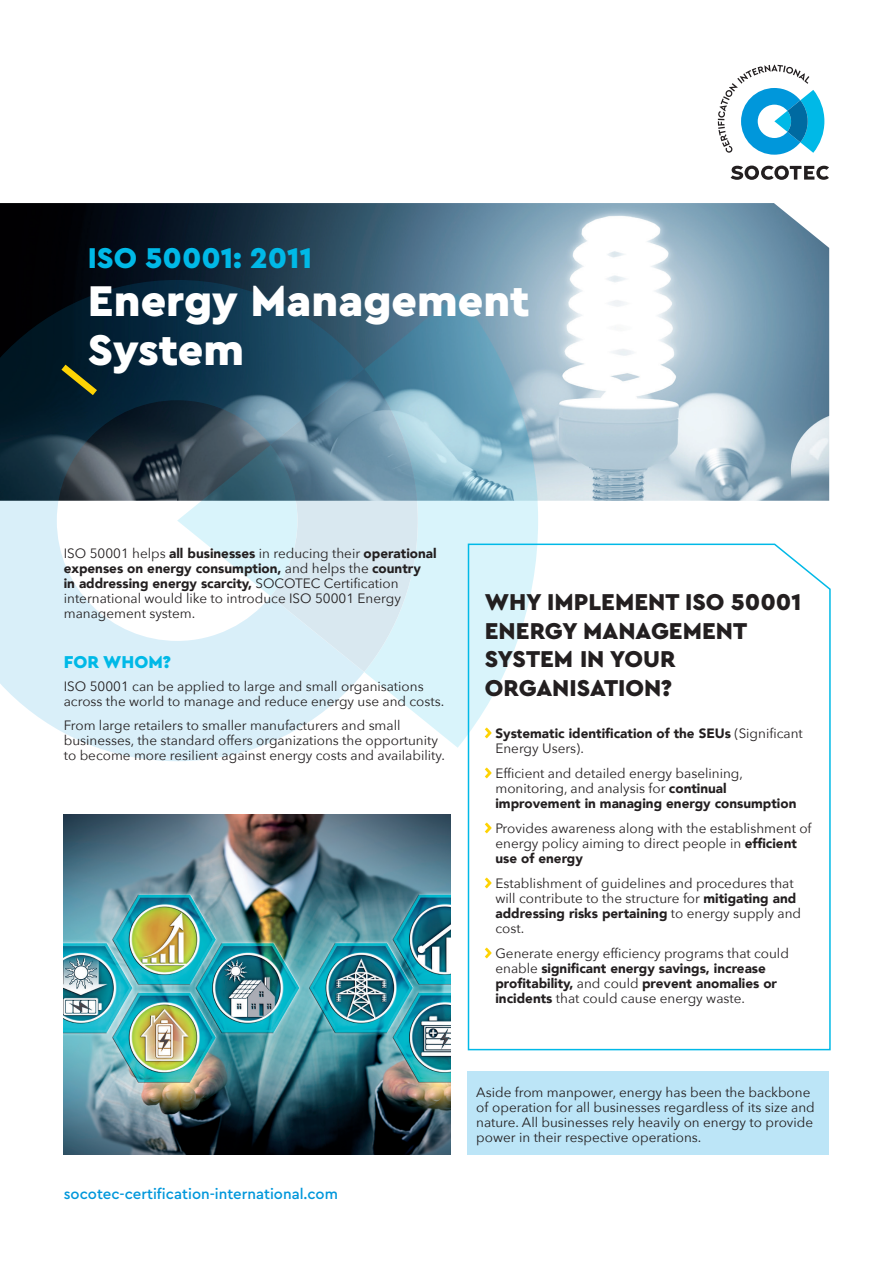
<style>
.page{position:relative;width:893px;height:1263px;background:#fff}
.page>*{position:absolute;margin:0;border:0;box-sizing:border-box;transform-origin:0 0}
.t1{font:900 45px "Cera PRO";color:#fff}
.t2{font:900 30px "Cera PRO";color:#00b9e7}
.t3{font:900 24px/28.8px "Cera PRO";color:#231f20}
.t4{font:900 18px "Cera PRO";color:#00b9e7}
.t5{font:500 15px "Cera PRO";color:#0097db}
.t6{font:13.5px/15px "Avenir Next";color:#231f20}
.t7{font:900 13.5px/15px "Avenir";color:#231f20}
.s1{font-family:"Avenir";font-weight:900}
.s2{font-family:"Avenir Next";font-weight:400}
</style>
<div class="page">
<img style="left:0;top:203px;width:829px;height:298px">
<svg style="left:0;top:280px;width:364px;height:481px"></svg>
<svg style="left:364px;top:293px;width:174px;height:455px;background:#9fc4d4"></svg>
<svg style="left:177px;top:369px;width:241px;height:303px;background:#a2bac6"></svg>
<svg style="left:731px;top:166px;width:98px;height:14px"></svg>
<svg style="left:718px;top:65px;width:106px;height:90px"></svg>
<svg style="left:467px;top:543px;width:364px;height:508px"></svg>
<div style="left:468px;top:1071px;width:361px;height:83px;background:#bce5f7"></div>
<svg style="left:485px;top:767px;width:6px;height:11px"></svg>
<svg style="left:485px;top:822px;width:6px;height:11px"></svg>
<svg style="left:485px;top:877px;width:6px;height:11px"></svg>
<svg style="left:485px;top:947px;width:6px;height:11px"></svg>
<img style="left:64px;top:814px;width:387px;height:340px">
<svg style="left:485px;top:727px;width:14px;height:12px"></svg>
<svg style="left:61px;top:365px;width:36px;height:30px"></svg>
<h2 class="t2" style="left:88px;top:238px;width:226px">ISO 50001: 2011</h2>
<h1 class="t1" style="left:88px;top:271px;width:444px">Energy Management</h1>
<h1 class="t1" style="left:88px;top:319px;width:158px">System</h1>
<p class="t6" style="left:64px;top:545px;width:374px">ISO 50001 helps <span class="s1">all businesses</span> in reducing their <span class="s1">operational</span></p>
<p class="t7" style="left:64px;top:560px;width:359px">expenses on energy consumption, <span class="s2">and helps the</span> country in addressing energy scarcity, <span class="s2">SOCOTEC Certification</span></p>
<p class="t6" style="left:64px;top:590px;width:339px">international would like to introduce ISO 50001 Energy management system.</p>
<h3 class="t4" style="left:64px;top:650px;width:109px">FOR WHOM?</h3>
<p class="t6" style="left:64px;top:678px;width:382px">ISO 50001 can be applied to large and small organisations across the world to manage and reduce energy use and costs.</p>
<p class="t6" style="left:64px;top:717px;width:383px">From large retailers to smaller manufacturers and small businesses, the standard offers organizations the opportunity to become more resilient against energy costs and availability.</p>
<p class="t5" style="left:64px;top:1184px;width:276px">socotec-certification-international.com</p>
<h3 class="t3" style="left:485px;top:586px;width:318px">WHY IMPLEMENT ISO 50001<br>ENERGY MANAGEMENT<br>SYSTEM IN YOUR<br>ORGANISATION?</h3>
<p class="t7" style="left:495px;top:726px;width:309px">Systematic identification of the SEUs <span class="s2">(Significant</span></p>
<p class="t6" style="left:495px;top:736px;width:249px;line-height:25px">Energy Users).<br>Efficient and detailed energy baselining,</p>
<p class="t6" style="left:495px;top:781px;width:233px">monitoring, and analysis for <span class="s1">continual</span></p>
<p class="t7" style="left:495px;top:796px;width:302px">improvement in managing energy consumption</p>
<p class="t6" style="left:495px;top:821px;width:318px">Provides awareness along with the establishment of energy policy aiming to direct people in <span class="s1">efficient</span></p>
<p class="t7" style="left:495px;top:851px;width:89px">use of energy</p>
<p class="t6" style="left:495px;top:876px;width:302px">Establishment of guidelines and procedures that will contribute to the structure for <span class="s1">mitigating and</span></p>
<p class="t7" style="left:495px;top:906px;width:307px">addressing risks pertaining <span class="s2">to energy supply and</span></p>
<p class="t6" style="left:495px;top:916px;width:295px;line-height:25px">cost.<br>Generate energy efficiency programs that could</p>
<p class="t7" style="left:495px;top:961px;width:283px"><span class="s2">enable</span> significant energy savings, increase profitability, <span class="s2">and could</span> prevent anomalies or</p>
<p class="t6" style="left:495px;top:991px;width:251px"><span class="s1">incidents</span> that could cause energy waste.</p>
<p class="t6" style="left:476px;top:1084px;width:340px">Aside from manpower, energy has been the backbone of operation for all businesses regardless of its size and nature. All businesses rely heavily on energy to provide power in their respective operations.</p>
</div>
